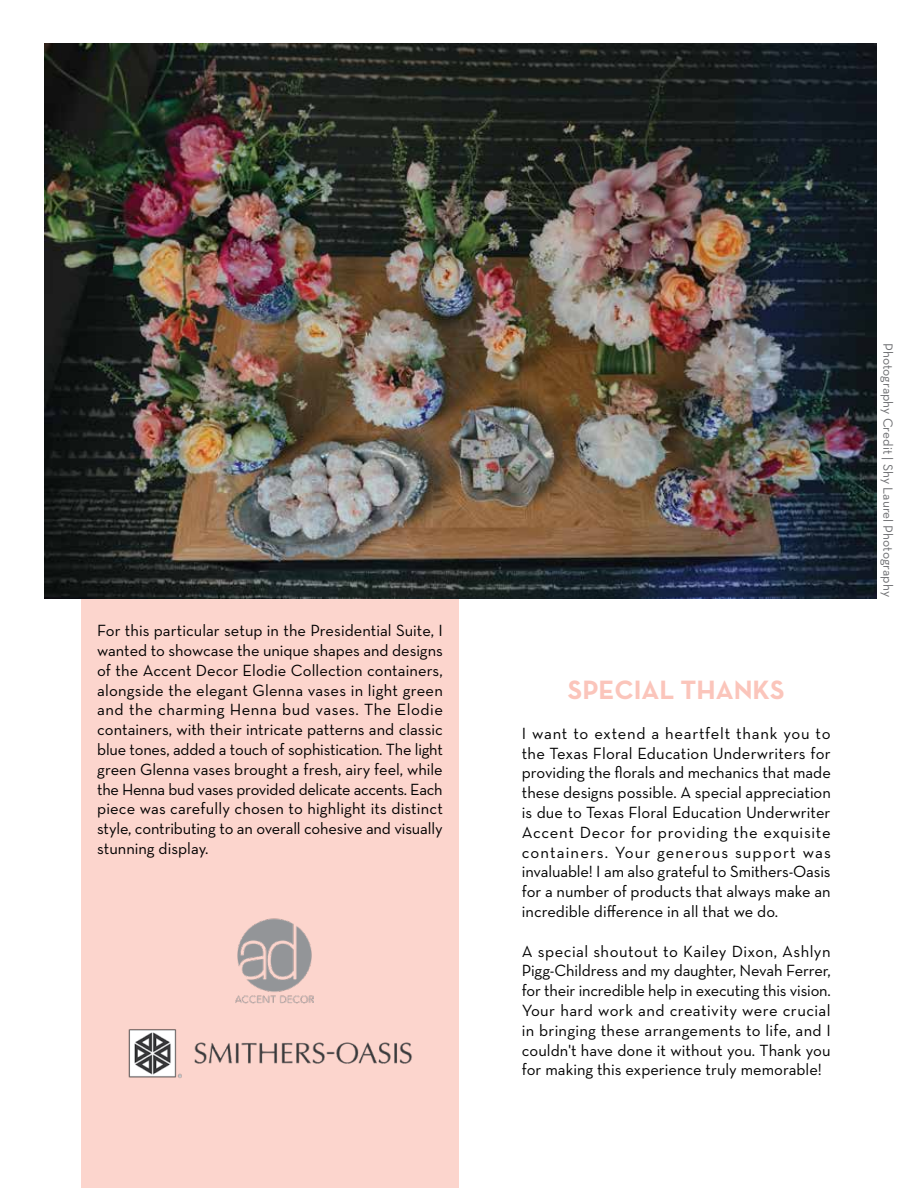
<style>
.page{position:relative;width:918px;height:1188px;background:#fff}
.page>*{position:absolute;margin:0;border:0;box-sizing:border-box;transform-origin:0 0}
.t1{font:700 27px "Neutra Text";color:#fbc5bb}
.t2{font:16.5px/19.8px "Neutra Text";color:#000;text-align:justify}
.t3{font:13.5px "Neutra Text";letter-spacing:-.005em;color:#6d6e71}
</style>
<div class="page">
<div style="left:81px;top:567px;width:378px;height:621px;background:#fcd5cd"></div>
<img style="left:44px;top:44px;width:832px;height:555px">
<img style="left:128px;top:1029px;width:284px;height:49px">
<img style="left:236px;top:918px;width:77px;height:86px">
<p class="t2" style="left:97px;top:620px;width:347px">For this particular setup in the Presidential Suite, I wanted to showcase the unique shapes and designs of the Accent Decor Elodie Collection containers, alongside the elegant Glenna vases in light green and the charming Henna bud vases. The Elodie containers, with their intricate patterns and classic blue tones, added a touch of sophistication. The light green Glenna vases brought a fresh, airy feel, while the Henna bud vases provided delicate accents. Each piece was carefully chosen to highlight its distinct style, contributing to an overall cohesive and visually stunning display.</p>
<h1 class="t1" style="left:568px;top:673px;width:218px">SPECIAL THANKS</h1>
<p class="t2" style="left:522px;top:723px;width:311px">I want to extend a heartfelt thank you to the Texas Floral Education Underwriters for providing the florals and mechanics that made these designs possible. A special appreciation is due to Texas Floral Education Underwriter Accent Decor for providing the exquisite containers. Your generous support was invaluable! I am also grateful to Smithers-Oasis for a number of products that always make an incredible difference in all that we do.</p>
<p class="t2" style="left:522px;top:941px;width:311px">A special shoutout to Kailey Dixon, Ashlyn Pigg-Childress and my daughter, Nevah Ferrer, for their incredible help in executing this vision.<br>Your hard work and creativity were crucial in bringing these arrangements to life, and I couldn't have done it without you. Thank you for making this experience truly memorable!</p>
<p class="t3" style="left:896px;top:343px;width:255px;rotate:90deg">Photography Credit | Shy Laurel Photography</p>
</div>
